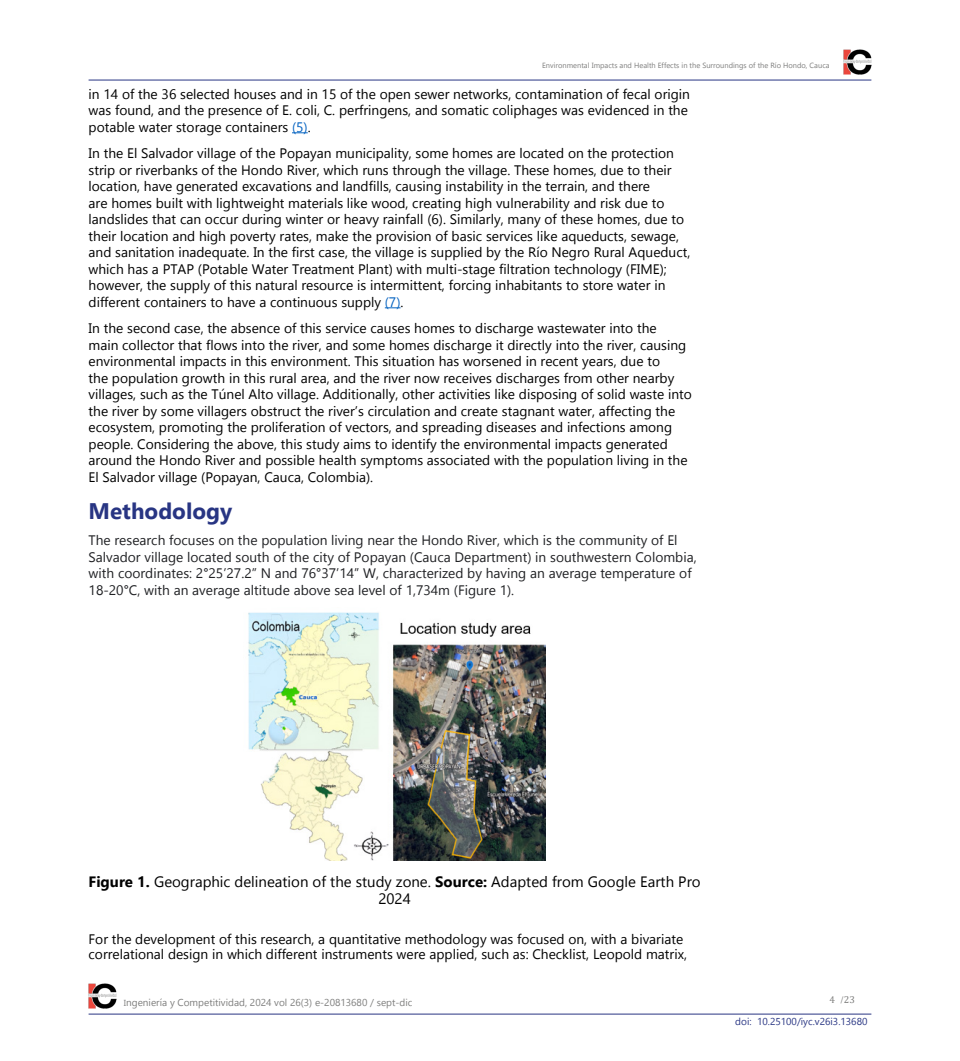
<style>
.page{position:relative;width:960px;height:1061px;background:#fff}
.page>*{position:absolute;margin:0;border:0;box-sizing:border-box;transform-origin:0 0}
.t1{font:700 22.5px "Gadugi";color:#283583}
.t2{font:15px/16.5px "Gadugi";color:#000;text-align:center}
.t3{font:13.75px/16.5px "Gadugi";color:#000}
.t4{font:13.75px/16.5px "Gadugi";color:#202124}
.t5{font:10px "Gadugi";color:#7e7e7d}
.t6{font:10px "Gadugi";color:#283583}
.t7{font:10px "Cambria";color:#7e7e7d}
.t8{font:7.5px "Gadugi";color:#7e7e7d}
.s1{color:#0563c1}
.s2{font-weight:700}
.s3{font-size:8.75px}
.s4{font-family:"Minion Pro"}
</style>
<div class="page">
<hr style="left:89px;top:1014px;width:782px;height:1px;background:#283583">
<img style="left:89px;top:983px;width:28px;height:26px">
<hr style="left:89px;top:80px;width:782px;height:1px;background:#283583">
<img style="left:843px;top:49px;width:28px;height:26px">
<svg style="left:292px;top:132px;width:16px;height:1px"></svg>
<svg style="left:385px;top:307px;width:16px;height:1px"></svg>
<img style="left:248px;top:612px;width:297px;height:249px">
<p class="t8" style="left:542px;top:60px;width:289px">Environmental Impacts and Health Effects in the Surroundings of the Río Hondo, Cauca</p>
<p class="t3" style="left:89px;top:85px;width:603px">in 14 of the 36 selected houses and in 15 of the open sewer networks, contamination of fecal origin was found, and the presence of E. coli, C. perfringens, and somatic coliphages was evidenced in the potable water storage containers <span class="s1">(5)</span>.</p>
<p class="t3" style="left:89px;top:145px;width:603px">In the El Salvador village of the Popayan municipality, some homes are located on the protection strip or riverbanks of the Hondo River, which runs through the village. These homes, due to their location, have generated excavations and landfills, causing instability in the terrain, and there<br>are homes built with lightweight materials like wood, creating high vulnerability and risk due to landslides that can occur during winter or heavy rainfall (6). Similarly, many of these homes, due to their location and high poverty rates, make the provision of basic services like aqueducts, sewage, and sanitation inadequate. In the first case, the village is supplied by the Río Negro Rural Aqueduct, which has a PTAP (Potable Water Treatment Plant) with multi-stage filtration technology (FIME); however, the supply of this natural resource is intermittent, forcing inhabitants to store water in different containers to have a continuous supply <span class="s1">(7)</span>.</p>
<p class="t3" style="left:89px;top:320px;width:605px">In the second case, the absence of this service causes homes to discharge wastewater into the<br>main collector that flows into the river, and some homes discharge it directly into the river, causing environmental impacts in this environment. This situation has worsened in recent years, due to<br>the population growth in this rural area, and the river now receives discharges from other nearby villages, such as the Túnel Alto village. Additionally, other activities like disposing of solid waste into the river by some villagers obstruct the river’s circulation and create stagnant water, affecting the ecosystem, promoting the proliferation of vectors, and spreading diseases and infections among people. Considering the above, this study aims to identify the environmental impacts generated around the Hondo River and possible health symptoms associated with the population living in the El Salvador village (Popayan, Cauca, Colombia).</p>
<h1 class="t1" style="left:89px;top:497px;width:145px">Methodology</h1>
<p class="t4" style="left:89px;top:532px;width:609px">The research focuses on the population living near the Hondo River, which is the community of El Salvador village located south of the city of Popayan (Cauca Department) in southwestern Colombia, with coordinates: 2°25’27.2” N and 76°37’14” W, characterized by having an average temperature of 18-20°C, with an average altitude above sea level of 1,734m (Figure 1).</p>
<p class="t2" style="left:89px;top:874px;width:614px"><span class="s2">Figure 1.</span> Geographic delineation of the study zone. <span class="s2">Source:</span> Adapted from Google Earth Pro<br>2024</p>
<p class="t3" style="left:89px;top:931px;width:600px;line-height:15.1px">For the development of this research, a quantitative methodology was focused on, with a bivariate correlational design in which different instruments were applied, such as: Checklist, Leopold matrix,</p>
<p class="t5" style="left:124px;top:996px;width:290px"><span class="s3">I</span>ngeniería y Competitividad, 2024 vol 26(3) e-20813680 / sept-dic</p>
<p class="t7" style="left:829px;top:994px;width:27px">4 <span class="s4">/</span>23</p>
<p class="t6" style="left:735px;top:1016px;width:134px">doi: 10.25100/iyc.v26i3.13680</p>
</div>
